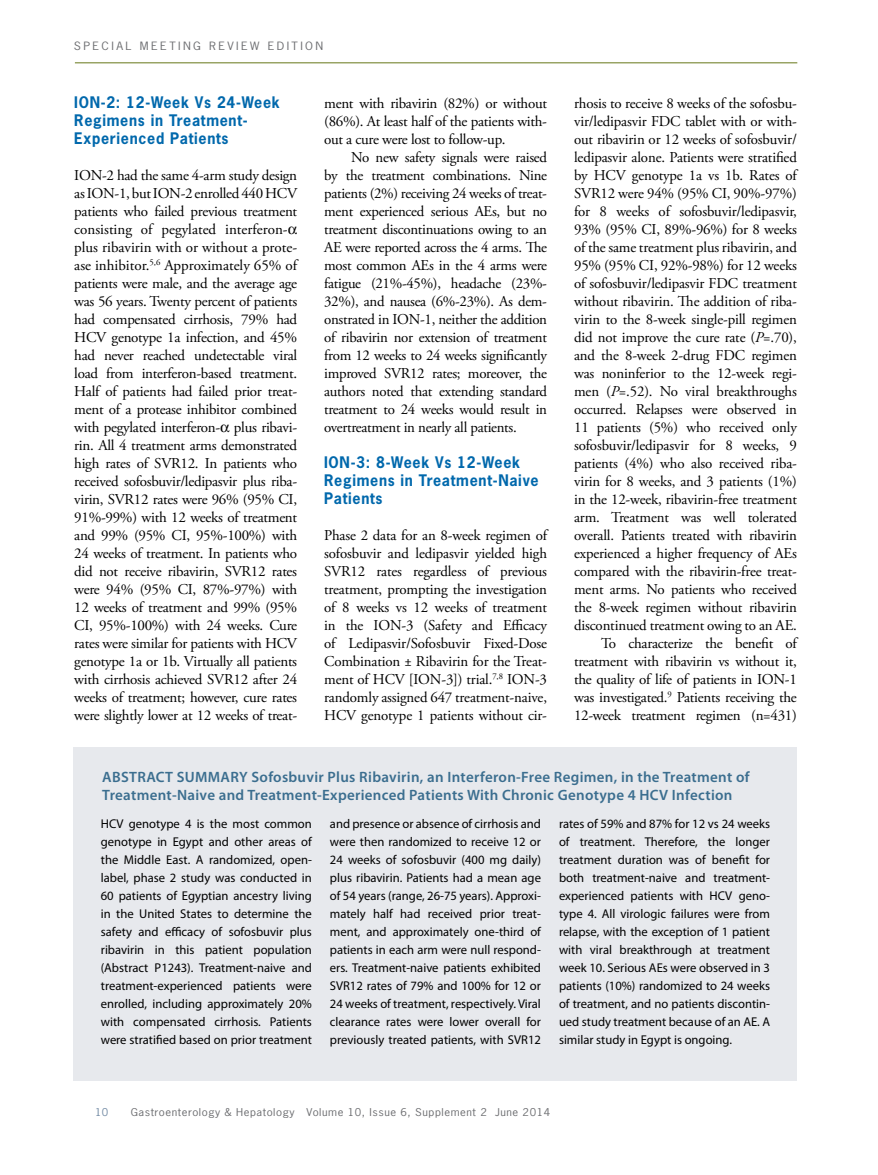
<style>
.page{position:relative;width:878px;height:1175px;background:#fff}
.page>*{position:absolute;margin:0;border:0;box-sizing:border-box;transform-origin:0 0}
.t1{font:15px/18px "Adobe Garamond Pro";letter-spacing:-.02em;color:#000;text-align:justify}
.t2{font:600 15px/18px "Myriad Pro";letter-spacing:.02em;color:#3b6e8f}
.t3{font:700 15px/18px "News Gothic Std";letter-spacing:.05em;color:#0068ac;scale:.95 1}
.t4{font:12.75px/18px "Myriad Pro";color:#000;text-align:justify}
.t5{font:10.8px "News Gothic Std";letter-spacing:.2em;color:#6d6e71;scale:1.11 1}
.t6{font:10.2px "News Gothic Std";letter-spacing:.05em;color:#6d6e71;scale:1.11 1}
.t7{font:10.2px "News Gothic Std";color:#738ba5;scale:1.11 1}
.s1{font-style:italic}
</style>
<div class="page">
<hr style="left:75px;top:62px;width:722px;height:1px;background:#677718">
<div style="left:74px;top:746px;width:723px;height:334px;background:#e7e9ed"></div>
<p class="t5" style="left:74px;top:39px;width:226px">SPECIAL MEETING REVIEW EDITION</p>
<p class="t3" style="left:74px;top:93px;width:218px">ION-2: 12-Week Vs 24-Week<br>Regimens in Treatment-<br>Experienced Patients</p>
<p class="t1" style="left:74px;top:167px;width:224px;text-align:left">ION-2 had the same 4-arm study design as ION-1, but ION-2 enrolled 440 HCV patients who failed previous treatment consisting of pegylated interferon&shy;plus ribavirin with or without a prote&shy;ase inhibitor.<sup>5,6</sup> Approximately 65% of patients were male, and the average age was 56 years. Twenty percent of patients had compensated cirrhosis, 79% had HCV genotype 1a infection, and 45% had never reached undetectable viral load from interferon-based treatment.<br>Half of patients had failed prior treat&shy;ment of a protease inhibitor combined with pegylated interferon- plus ribavi&shy;rin. All 4 treatment arms demonstrated high rates of SVR12. In patients who received sofosbuvir/ledipasvir plus riba&shy;virin, SVR12 rates were 96% (95% CI, 91%-99%) with 12 weeks of treatment and 99% (95% CI, 95%-100%) with 24 weeks of treatment. In patients who did not receive ribavirin, SVR12 rates were 94% (95% CI, 87%-97%) with 12 weeks of treatment and 99% (95% CI, 95%-100%) with 24 weeks. Cure rates were similar for patients with HCV genotype 1a or 1b. Virtually all patients with cirrhosis achieved SVR12 after 24 weeks of treatment; however, cure rates were slightly lower at 12 weeks of treat-</p>
<p class="t1" style="left:324px;top:95px;width:224px">ment with ribavirin (82%) or without (86%). At least half of the patients with&shy;out a cure were lost to follow-up.</p>
<p class="t1" style="left:324px;top:149px;width:224px;text-indent:27px">No new safety signals were raised by the treatment combinations. Nine patients (2%) receiving 24 weeks of treat&shy;ment experienced serious AEs, but no treatment discontinuations owing to an AE were reported across the 4 arms. The most common AEs in the 4 arms were fatigue (21%-45%), headache (23%- 32%), and nausea (6%-23%). As dem&shy;onstrated in ION-1, neither the addition of ribavirin nor extension of treatment from 12 weeks to 24 weeks significantly improved SVR12 rates; moreover, the authors noted that extending standard treatment to 24 weeks would result in overtreatment in nearly all patients.</p>
<p class="t3" style="left:324px;top:453px;width:227px">ION-3: 8-Week Vs 12-Week<br>Regimens in Treatment-Naive<br>Patients</p>
<p class="t1" style="left:324px;top:527px;width:224px">Phase 2 data for an 8-week regimen of sofosbuvir and ledipasvir yielded high SVR12 rates regardless of previous treatment, prompting the investigation of 8 weeks vs 12 weeks of treatment in the ION-3 (Safety and Efficacy of Ledipasvir/Sofosbuvir Fixed-Dose Combination ± Ribavirin for the Treat&shy;ment of HCV [ION-3]) trial.<sup>7,8</sup> ION-3 randomly assigned 647 treatment-naive, HCV genotype 1 patients without cir-</p>
<p class="t1" style="left:574px;top:95px;width:224px;text-align:right">rhosis to receive 8 weeks of the sofosbu&shy;vir/ledipasvir FDC tablet with or with&shy;out ribavirin or 12 weeks of sofosbuvir/ ledipasvir alone. Patients were stratified by HCV genotype 1a vs 1b. Rates of SVR12 were 94% (95% CI, 90%-97%) for 8 weeks of sofosbuvir/ledipasvir, 93% (95% CI, 89%-96%) for 8 weeks of the same treatment plus ribavirin, and 95% (95% CI, 92%-98%) for 12 weeks of sofosbuvir/ledipasvir FDC treatment without ribavirin. The addition of riba&shy;virin to the 8-week single-pill regimen did not improve the cure rate (<span class="s1">P</span>=.70), and the 8-week 2-drug FDC regimen was noninferior to the 12-week regi&shy;men (<span class="s1">P</span>=.52). No viral breakthroughs occurred. Relapses were observed in 11 patients (5%) who received only sofosbuvir/ledipasvir for 8 weeks, 9 patients (4%) who also received riba&shy;virin for 8 weeks, and 3 patients (1%) in the 12-week, ribavirin-free treatment arm. Treatment was well tolerated overall. Patients treated with ribavirin experienced a higher frequency of AEs compared with the ribavirin-free treat&shy;ment arms. No patients who received the 8-week regimen without ribavirin discontinued treatment owing to an AE.<br>To characterize the benefit of treatment with ribavirin vs without it, the quality of life of patients in ION-1 was investigated.<sup>9</sup> Patients receiving the 12-week treatment regimen (n=431)</p>
<p class="t2" style="left:102px;top:768px;width:648px">ABSTRACT SUMMARY Sofosbuvir Plus Ribavirin, an Interferon-Free Regimen, in the Treatment of<br>Treatment-Naive and Treatment-Experienced Patients With Chronic Genotype 4 HCV Infection</p>
<p class="t4" style="left:101px;top:815px;width:212px">HCV genotype 4 is the most common genotype in Egypt and other areas of the Middle East. A randomized, open&shy;label, phase 2 study was conducted in 60 patients of Egyptian ancestry living in the United States to determine the safety and efficacy of sofosbuvir plus ribavirin in this patient population (Abstract P1243). Treatment-naive and treatment-experienced patients were enrolled, including approximately 20% with compensated cirrhosis. Patients were stratified based on prior treatment</p>
<p class="t4" style="left:330px;top:815px;width:212px">and presence or absence of cirrhosis and were then randomized to receive 12 or 24 weeks of sofosbuvir (400 mg daily) plus ribavirin. Patients had a mean age of 54 years (range, 26-75 years). Approxi&shy;mately half had received prior treat&shy;ment, and approximately one-third of patients in each arm were null respond&shy;ers. Treatment-naive patients exhibited SVR12 rates of 79% and 100% for 12 or 24 weeks of treatment, respectively. Viral clearance rates were lower overall for previously treated patients, with SVR12</p>
<p class="t4" style="left:559px;top:815px;width:212px">rates of 59% and 87% for 12 vs 24 weeks of treatment. Therefore, the longer treatment duration was of benefit for both treatment-naive and treatment&shy;experienced patients with HCV geno&shy;type 4. All virologic failures were from relapse, with the exception of 1 patient with viral breakthrough at treatment week 10. Serious AEs were observed in 3 patients (10%) randomized to 24 weeks of treatment, and no patients discontin&shy;ued study treatment because of an AE. A similar study in Egypt is ongoing.</p>
<p class="t7" style="left:95px;top:1105px;width:13px">10</p>
<p class="t6" style="left:131px;top:1105px;width:379px">Gastroenterology &amp; Hepatology Volume 10, Issue 6, Supplement 2 June 2014</p>
</div>
